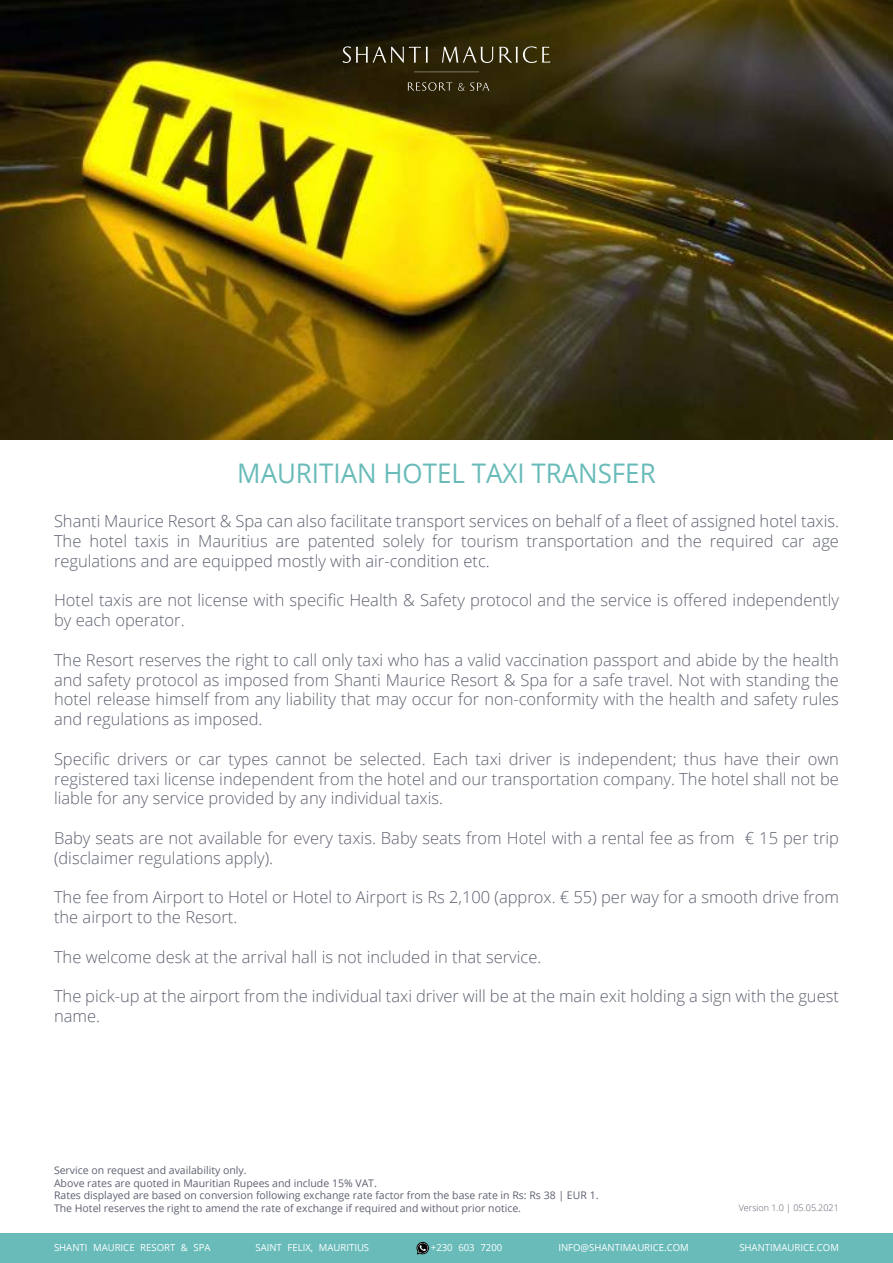
<style>
.page{position:relative;width:893px;height:1263px;background:#fff}
.page>*{position:absolute;margin:0;border:0;box-sizing:border-box;transform-origin:0 0}
.t1{font:27px "Open Sans";color:#68bbb9;scale:.96 1}
.t2{font:300 16.5px/19.8px "Open Sans";color:#5d6170}
.t3{font:10.5px "Open Sans";color:#5d6170}
.t4{font:9.75px "Open Sans";color:#fff}
.t5{font:300 9px "Open Sans";color:#5d6170}
</style>
<div class="page">
<img style="left:0;top:0;width:893px;height:439px">
<svg style="left:343px;top:46px;width:207px;height:26px;background:#443d23"></svg>
<svg style="left:408px;top:82px;width:44px;height:9px"></svg>
<svg style="left:458px;top:82px;width:31px;height:9px"></svg>
<div style="left:0;top:1233px;width:893px;height:30px;background:#68bbb9"></div>
<svg style="left:417px;top:1242px;width:12px;height:12px"></svg>
<p class="t1" style="left:237px;top:454px;width:437px">MAURITIAN HOTEL TAXI TRANSFER</p>
<p class="t2" style="left:54px;top:511px;width:786px">Shanti Maurice Resort &amp; Spa can also facilitate transport services on behalf of a fleet of assigned hotel taxis.</p>
<p class="t2" style="left:54px;top:531px;width:786px">The hotel taxis in Mauritius are patented solely for tourism transportation and the required car age regulations and are equipped mostly with air-condition etc.</p>
<p class="t2" style="left:54px;top:590px;width:786px">Hotel taxis are not license with specific Health &amp; Safety protocol and the service is offered independently by each operator.</p>
<p class="t2" style="left:54px;top:649px;width:786px;text-align:justify">The Resort reserves the right to call only taxi who has a valid vaccination passport and abide by the health and safety protocol as imposed from Shanti Maurice Resort &amp; Spa for a safe travel. Not with standing the hotel release himself from any liability that may occur for non-conformity with the health and safety rules and regulations as imposed.</p>
<p class="t2" style="left:54px;top:748px;width:786px;text-align:justify">Specific drivers or car types cannot be selected. Each taxi driver is independent; thus have their own registered taxi license independent from the hotel and our transportation company. The hotel shall not be liable for any service provided by any individual taxis.</p>
<p class="t2" style="left:54px;top:828px;width:786px">Baby seats are not available for every taxis. Baby seats from Hotel with a rental fee as from € 15 per trip (disclaimer regulations apply).</p>
<p class="t2" style="left:54px;top:887px;width:786px">The fee from Airport to Hotel or Hotel to Airport is Rs 2,100 (approx. € 55) per way for a smooth drive from the airport to the Resort.</p>
<p class="t2" style="left:54px;top:946px;width:489px">The welcome desk at the arrival hall is not included in that service.</p>
<p class="t2" style="left:54px;top:986px;width:786px">The pick-up at the airport from the individual taxi driver will be at the main exit holding a sign with the guest name.</p>
<p class="t3" style="left:54px;top:1163px;width:194px">Service on request and availability only.</p>
<p class="t3" style="left:54px;top:1175px;width:324px">Above rates are quoted in Mauritian Rupees and include 15% VAT.</p>
<p class="t3" style="left:54px;top:1188px;width:546px">Rates displayed are based on conversion following exchange rate factor from the base rate in Rs: Rs 38 | EUR 1.</p>
<p class="t3" style="left:54px;top:1201px;width:469px">The Hotel reserves the right to amend the rate of exchange if required and without prior notice.</p>
<p class="t5" style="left:739px;top:1202px;width:102px">Version 1.0 | 05.05.2021</p>
<p class="t4" style="left:54px;top:1241px;width:158px">SHANTI MAURICE RESORT &amp; SPA</p>
<p class="t4" style="left:255px;top:1241px;width:115px">SAINT FELIX, MAURITIUS</p>
<p class="t4" style="left:431px;top:1241px;width:73px">+230 603 7200</p>
<p class="t4" style="left:558px;top:1241px;width:132px">INFO@SHANTIMAURICE.COM</p>
<p class="t4" style="left:739px;top:1241px;width:101px">SHANTIMAURICE.COM</p>
</div>
